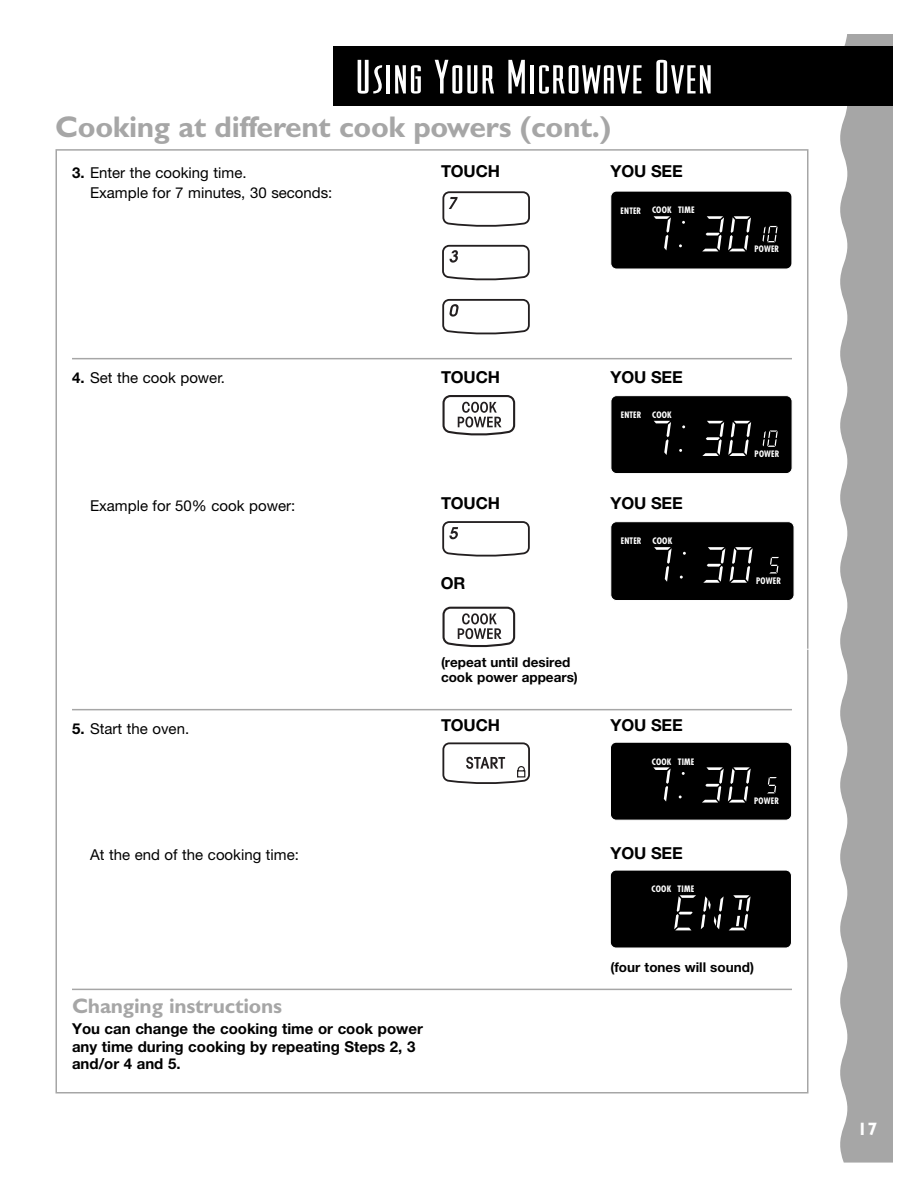
<style>
.page{position:relative;width:918px;height:1188px;background:#fff}
.page>*{position:absolute;margin:0;border:0;box-sizing:border-box;transform-origin:0 0}
.t1{font:49.5px "JR Viking";letter-spacing:.025em;color:#fff;scale:1.24 1}
.t2{font:700 30px "Gill Sans";letter-spacing:-.015em;color:#a6a6a6}
.t3{font:700 21px "Gill Sans";letter-spacing:-.01em;color:#a6a6a6}
.t4{font:700 18px "Gill Sans";color:#fff}
.t5{font:700 16.5px "Helvetica Neue";letter-spacing:-.01em;color:#000}
.t6{font:15px/20.2px "Helvetica Neue";color:#000}
.t7{font:700 15px/17.2px "Helvetica Neue";color:#000}
.t8{font:700 13.5px/15px "Helvetica Neue";color:#000}
.t9{font:700 condensed 8.7px "Futura";letter-spacing:.02em;color:#fff}
.t10{font:700 condensed 8.7px "Futura";letter-spacing:.02em;color:#fff;scale:1.04 1}
.s1{font-weight:700}
</style>
<div class="page">
<svg style="left:840px;top:34px;width:52px;height:1129px;fill:#a6a6a6"></svg>
<div style="left:333px;top:46px;width:559px;height:60px;background:#000"></div>
<hr style="left:72px;top:358px;width:720px;height:1px;background:#a6a6a6">
<hr style="left:72px;top:709px;width:720px;height:1px;background:#a6a6a6">
<hr style="left:72px;top:989px;width:720px;height:1px;background:#a6a6a6">
<div style="left:610px;top:742px;width:182px;height:79px;background:#000;border:1px solid #fff;border-radius:6px"></div>
<svg style="left:653px;top:767px;width:18px;height:35px"></svg>
<svg style="left:702px;top:767px;width:49px;height:36px"></svg>
<svg style="left:767px;top:777px;width:10px;height:16px"></svg>
<div style="left:610px;top:870px;width:182px;height:79px;background:#000;border:1px solid #fff;border-radius:6px"></div>
<svg style="left:674px;top:895px;width:77px;height:35px"></svg>
<div style="left:610px;top:191px;width:182px;height:79px;background:#000;border:1px solid #fff;border-radius:6px"></div>
<svg style="left:654px;top:216px;width:17px;height:34px"></svg>
<svg style="left:702px;top:216px;width:49px;height:35px"></svg>
<svg style="left:763px;top:226px;width:15px;height:16px"></svg>
<div style="left:610px;top:395px;width:183px;height:79px;background:#000;border:1px solid #fff;border-radius:6px"></div>
<svg style="left:654px;top:421px;width:17px;height:34px"></svg>
<svg style="left:702px;top:421px;width:49px;height:35px"></svg>
<svg style="left:763px;top:430px;width:15px;height:17px"></svg>
<div style="left:610px;top:521px;width:185px;height:80px;background:#000;border:1px solid #fff;border-radius:6px"></div>
<svg style="left:654px;top:547px;width:18px;height:35px"></svg>
<svg style="left:703px;top:547px;width:50px;height:36px"></svg>
<svg style="left:769px;top:557px;width:10px;height:17px"></svg>
<svg style="left:442px;top:191px;width:88px;height:36px"></svg>
<svg style="left:442px;top:244px;width:88px;height:37px"></svg>
<svg style="left:442px;top:298px;width:88px;height:37px"></svg>
<svg style="left:442px;top:395px;width:74px;height:41px"></svg>
<svg style="left:442px;top:521px;width:88px;height:36px"></svg>
<svg style="left:442px;top:607px;width:74px;height:41px"></svg>
<svg style="left:442px;top:742px;width:88px;height:42px"></svg>
<h1 class="t1" style="left:356px;top:47px;width:289px">Using Your Microwave Oven</h1>
<h2 class="t2" style="left:55px;top:117px;width:558px">Cooking at different cook powers (cont.)</h2>
<p class="t6" style="left:90px;top:164px;width:244px;text-indent:-18px"><span class="s1">3.</span> Enter the cooking time.<br>Example for 7 minutes, 30 seconds:</p>
<p class="t5" style="left:441px;top:166px;width:61px">TOUCH</p>
<p class="t5" style="left:610px;top:166px;width:74px">YOU SEE</p>
<p class="t9" style="left:621px;top:207px;width:22px">ENTER</p>
<p class="t10" style="left:652px;top:206px;width:42px">COOK TIME</p>
<p class="t9" style="left:754px;top:245px;width:26px">POWER</p>
<p class="t6" style="left:72px;top:369px;width:155px"><span class="s1">4.</span> Set the cook power.</p>
<p class="t5" style="left:441px;top:371px;width:61px">TOUCH</p>
<p class="t5" style="left:610px;top:371px;width:74px">YOU SEE</p>
<p class="t9" style="left:621px;top:411px;width:22px">ENTER</p>
<p class="t10" style="left:652px;top:411px;width:20px">COOK</p>
<p class="t9" style="left:755px;top:450px;width:26px">POWER</p>
<p class="t6" style="left:90px;top:497px;width:207px">Example for 50% cook power:</p>
<p class="t5" style="left:441px;top:497px;width:61px">TOUCH</p>
<p class="t5" style="left:610px;top:497px;width:74px">YOU SEE</p>
<p class="t9" style="left:621px;top:537px;width:22px">ENTER</p>
<p class="t10" style="left:653px;top:537px;width:21px">COOK</p>
<p class="t5" style="left:441px;top:577px;width:26px">OR</p>
<p class="t9" style="left:756px;top:577px;width:27px">POWER</p>
<p class="t8" style="left:441px;top:656px;width:138px">(repeat until desired cook power appears)</p>
<p class="t6" style="left:72px;top:720px;width:119px"><span class="s1">5.</span> Start the oven.</p>
<p class="t5" style="left:441px;top:719px;width:61px">TOUCH</p>
<p class="t5" style="left:610px;top:719px;width:74px">YOU SEE</p>
<p class="t10" style="left:652px;top:758px;width:42px">COOK TIME</p>
<p class="t9" style="left:754px;top:797px;width:26px">POWER</p>
<p class="t6" style="left:90px;top:846px;width:210px">At the end of the cooking time:</p>
<p class="t5" style="left:610px;top:847px;width:74px">YOU SEE</p>
<p class="t10" style="left:652px;top:885px;width:42px">COOK TIME</p>
<h3 class="t3" style="left:72px;top:998px;width:212px">Changing instructions</h3>
<p class="t7" style="left:72px;top:1022px;width:352px">You can change the cooking time or cook power any time during cooking by repeating Steps 2, 3 and/or 4 and 5.</p>
<p class="t8" style="left:610px;top:961px;width:145px">(four tones will sound)</p>
<p class="t4" style="left:858px;top:1123px;width:21px">17</p>
</div>
